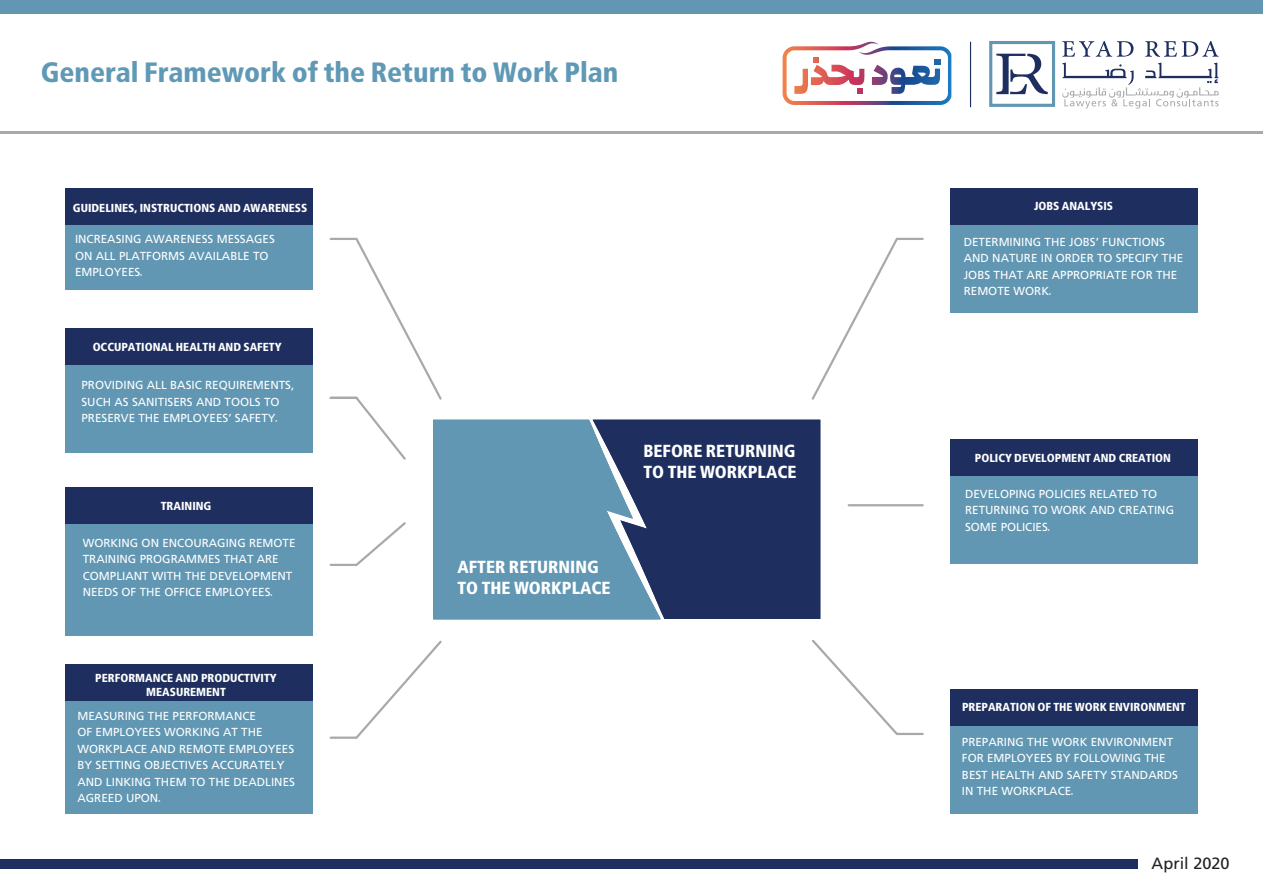
<style>
.page{position:relative;width:1263px;height:893px;background:#fff}
.page>*{position:absolute;margin:0;border:0;box-sizing:border-box;transform-origin:0 0}
.t1{font:700 36px "Al Shark Title";color:#6099b6}
.t2{font:700 22.5px/21px "Al Shark Title";color:#fff}
.t3{font:300 21px "Al Shark Title";color:#231f20}
.t4{font:300 15px/16.5px "Al Shark Title";color:#fff}
.t5{font:700 15px/13.5px "Al Shark Title";color:#fff;text-align:center}
</style>
<div class="page">
<div style="left:65px;top:225px;width:248px;height:65px;background:#6197b3"></div>
<div style="left:65px;top:188px;width:248px;height:37px;background:#1e2f5f"></div>
<div style="left:65px;top:365px;width:248px;height:88px;background:#6197b3"></div>
<div style="left:65px;top:328px;width:248px;height:37px;background:#1e2f5f"></div>
<div style="left:65px;top:523px;width:248px;height:113px;background:#6197b3"></div>
<div style="left:65px;top:487px;width:248px;height:36px;background:#1e2f5f"></div>
<div style="left:65px;top:701px;width:248px;height:112px;background:#6197b3"></div>
<div style="left:65px;top:664px;width:248px;height:37px;background:#1e2f5f"></div>
<div style="left:950px;top:476px;width:248px;height:88px;background:#6197b3"></div>
<div style="left:950px;top:439px;width:248px;height:37px;background:#1e2f5f"></div>
<div style="left:950px;top:726px;width:248px;height:88px;background:#6197b3"></div>
<div style="left:950px;top:689px;width:248px;height:37px;background:#1e2f5f"></div>
<div style="left:950px;top:225px;width:248px;height:88px;background:#6197b3"></div>
<div style="left:950px;top:188px;width:248px;height:37px;background:#1e2f5f"></div>
<div style="left:661px;top:420px;width:149px;height:199px;background:#1e2f5f"></div>
<svg style="left:329px;top:237px;width:115px;height:502px"></svg>
<svg style="left:433px;top:420px;width:228px;height:200px;background:#5e8daa"></svg>
<svg style="left:810px;top:237px;width:114px;height:498px"></svg>
<hr style="left:0;top:131px;width:1263px;height:3px;background:#a8a9ad">
<div style="left:0;top:0;width:1263px;height:14px;background:#6197b3"></div>
<svg style="left:782px;top:42px;width:169px;height:63px"></svg>
<svg style="left:989px;top:41px;width:66px;height:66px"></svg>
<svg style="left:1062px;top:41px;width:71px;height:16px"></svg>
<svg style="left:1145px;top:41px;width:74px;height:16px"></svg>
<svg style="left:1062px;top:63px;width:157px;height:46px"></svg>
<hr style="left:970px;top:42px;width:1px;height:65px;background:#1e2f5f">
<div style="left:0;top:859px;width:1138px;height:9px;background:#1e2f5f"></div>
<p class="t1" style="left:41px;top:51px;width:579px">GeneralFrameworkoftheReturntoWorkPlan</p>
<p class="t5" style="left:73px;top:201px;width:236px">GUIDELINES,INSTRUCTIONSANDAWARENESS</p>
<p class="t5" style="left:1034px;top:199px;width:81px">JOBS ANALYSIS</p>
<p class="t4" style="left:75px;top:231px;width:201px">INCREASING AWARENESS MESSAGES<br>ON ALL PLATFORMS AVAILABLE TO<br>EMPLOYEES.</p>
<p class="t4" style="left:964px;top:234px;width:221px">DETERMINING THE JOBS’ FUNCTIONS<br>AND NATURE IN ORDER TO SPECIFY THE<br>JOBS THAT ARE APPROPRIATE FOR THE<br>REMOTE WORK.</p>
<p class="t5" style="left:93px;top:340px;width:190px">OCCUPATIONALHEALTHANDSAFETY</p>
<p class="t4" style="left:81px;top:377px;width:214px">PROVIDING ALL BASIC REQUIREMENTS,<br>SUCH AS SANITISERS AND TOOLS TO<br>PRESERVE THE EMPLOYEES’ SAFETY.</p>
<p class="t5" style="left:161px;top:499px;width:52px">TRAINING</p>
<p class="t4" style="left:83px;top:534px;width:214px">WORKING ON ENCOURAGING REMOTE<br>TRAINING PROGRAMMES THAT ARE<br>COMPLIANT WITH THE DEVELOPMENT<br>NEEDS OF THE OFFICE EMPLOYEES.</p>
<p class="t5" style="left:95px;top:672px;width:183px">PERFORMANCEANDPRODUCTIVITY<br>MEASUREMENT</p>
<p class="t4" style="left:77px;top:707px;width:219px">MEASURING THE PERFORMANCE<br>OF EMPLOYEES WORKING AT THE<br>WORKPLACE AND REMOTE EMPLOYEES<br>BY SETTING OBJECTIVES ACCURATELY<br>AND LINKING THEM TO THE DEADLINES<br>AGREED UPON.</p>
<p class="t2" style="left:458px;top:557px;width:143px">AFTERRETURNING</p>
<p class="t2" style="left:458px;top:578px;width:154px">TOTHEWORKPLACE</p>
<p class="t2" style="left:643px;top:440px;width:154px">BEFORERETURNING<br>TOTHEWORKPLACE</p>
<p class="t5" style="left:975px;top:451px;width:198px">POLICYDEVELOPMENTANDCREATION</p>
<p class="t4" style="left:965px;top:485px;width:210px">DEVELOPING POLICIES RELATED TO<br>RETURNING TO WORK AND CREATING<br>SOME POLICIES.</p>
<p class="t5" style="left:962px;top:700px;width:225px">PREPARATIONOFTHEWORKENVIRONMENT</p>
<p class="t4" style="left:962px;top:733px;width:218px">PREPARING THE WORK ENVIRONMENT<br>FOR EMPLOYEES BY FOLLOWING THE<br>BEST HEALTH AND SAFETY STANDARDS<br>IN THE WORKPLACE.</p>
<p class="t3" style="left:1151px;top:851px;width:79px">April 2020</p>
</div>
